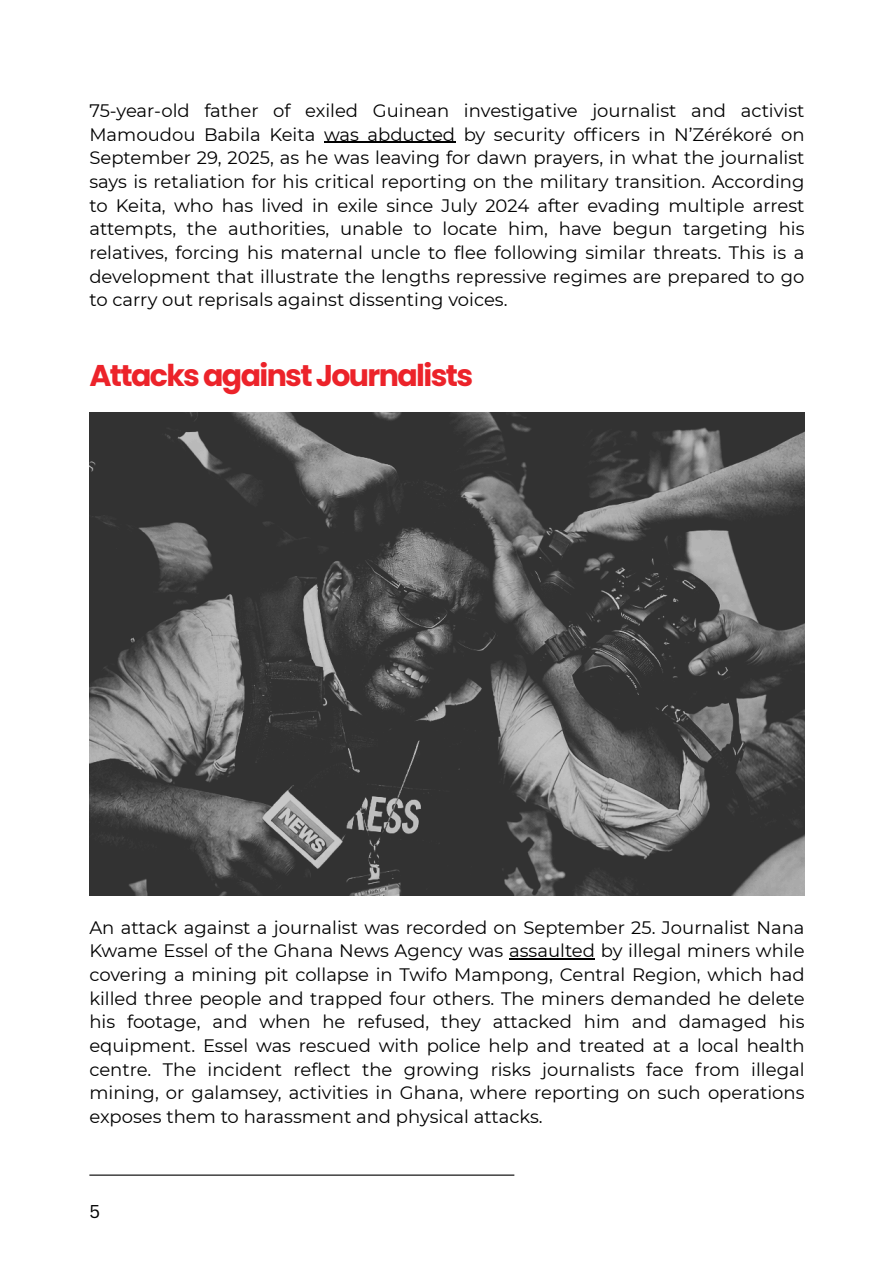
<style>
.page{position:relative;width:894px;height:1264px;background:#fff}
.page>*{position:absolute;margin:0;border:0;box-sizing:border-box;transform-origin:0 0}
.t1{font:700 30px "Poppins";letter-spacing:-.055em;color:#ec232a}
.t2{font:18px/23.7px "Montserrat";color:#000;text-align:justify}
.t3{font:18px "Canva Sans";color:#000}
</style>
<div class="page">
<hr style="left:89px;top:1174px;width:425px;height:1px;background:#000">
<img style="left:89px;top:412px;width:715px;height:483px">
<hr style="left:324px;top:142px;width:131px;height:1px;background:#000">
<hr style="left:509px;top:958px;width:86px;height:1px;background:#000">
<p class="t2" style="left:89px;top:99px;width:716px">75-year-old father of exiled Guinean investigative journalist and activist Mamoudou Babila Keita was abducted by security officers in N’Zérékoré on September 29, 2025, as he was leaving for dawn prayers, in what the journalist says is retaliation for his critical reporting on the military transition. According to Keita, who has lived in exile since July 2024 after evading multiple arrest attempts, the authorities, unable to locate him, have begun targeting his relatives, forcing his maternal uncle to flee following similar threats. This is a development that illustrate the lengths repressive regimes are prepared to go to carry out reprisals against dissenting voices.</p>
<h1 class="t1" style="left:89px;top:354px;width:385px">Attacks against Journalists</h1>
<p class="t2" style="left:89px;top:915px;width:716px">An attack against a journalist was recorded on September 25. Journalist Nana Kwame Essel of the Ghana News Agency was assaulted by illegal miners while covering a mining pit collapse in Twifo Mampong, Central Region, which had killed three people and trapped four others. The miners demanded he delete his footage, and when he refused, they attacked him and damaged his equipment. Essel was rescued with police help and treated at a local health centre. The incident reflect the growing risks journalists face from illegal mining, or galamsey, activities in Ghana, where reporting on such operations exposes them to harassment and physical attacks.</p>
<p class="t3" style="left:89px;top:1198px;width:12px">5</p>
</div>
